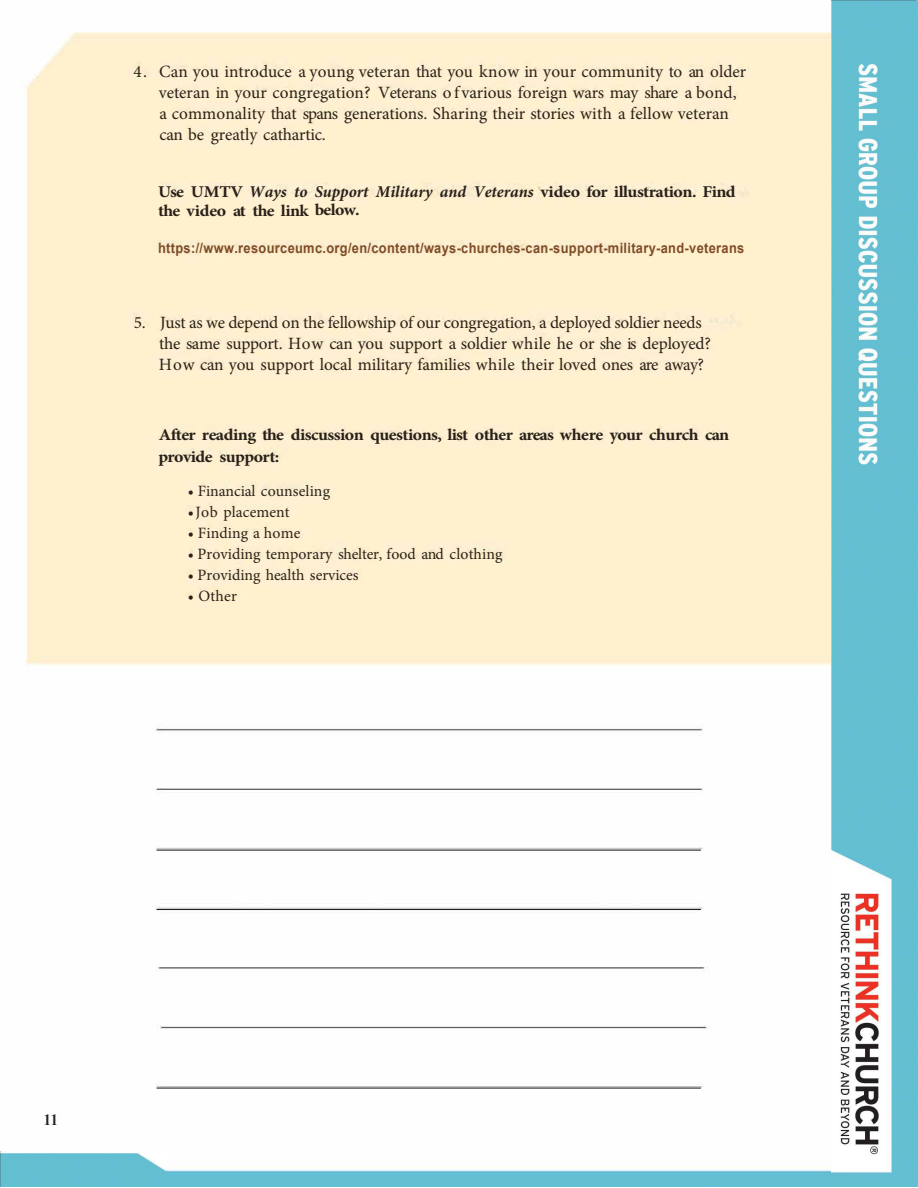
<style>
.page{position:relative;width:918px;height:1188px;background:#fff}
.page>*{position:absolute;margin:0;border:0;box-sizing:border-box;transform-origin:0 0}
.t1{font:17.25px/21.3px "Minion Pro";letter-spacing:-.015em;color:#2b2015}
.t2{font:17.25px/21.8px "Minion Pro";color:#2b2116}
.t3{font:17.25px/21.1px "Minion Pro";color:#2c2014}
.t4{font:700 16.5px/18.8px "Minion Pro";letter-spacing:-.03em;color:#29201a;scale:1.08 1}
.t5{font:700 16.5px/21.3px "Minion Pro";letter-spacing:-.03em;color:#282018;scale:1.08 1}
.t6{font:15.75px "Minion Pro";letter-spacing:.005em;color:#2d2217}
.t7{font:15.75px "Minion Pro";letter-spacing:-.005em;color:#2f2317}
.t8{font:15.75px "Minion Pro";letter-spacing:.005em;color:#2c2319}
.t9{font:15.75px "Minion Pro";letter-spacing:.005em;color:#2d2116}
.t10{font:15.75px "Minion Pro";letter-spacing:.005em;color:#2d2216}
.t11{font:15.75px "Minion Pro";letter-spacing:.015em;color:#2a2118}
.t12{font:700 15.75px "Times New Roman";color:#252525;scale:.91 1}
.t13{font:700 14.25px "Arial";letter-spacing:.025em;color:#7f4c27;scale:.9 1}
.s1{font-style:italic}
.s2{font-style:inherit}
</style>
<div class="page">
<img style="left:1px;top:0;width:917px;height:1186px">
<img style="left:0;top:1152px;width:166px;height:35px">
<img style="left:832px;top:0;width:83px;height:1187px">
<hr style="left:157px;top:850px;width:544px;height:1px;background:#202020">
<hr style="left:157px;top:909px;width:544px;height:1px;background:#1c1c1c">
<hr style="left:157px;top:1088px;width:544px;height:1px;background:#1c1c1c">
<p class="t2" style="left:159px;top:60px;width:589px;text-indent:-25px">4. Can you introduce a young veteran that you know in your community to an older veteran in your congregation? Veterans of various foreign wars may share a bond,</p>
<p class="t3" style="left:160px;top:103px;width:571px">a commonality that spans generations. Sharing their stories with a fellow veteran can be greatly cathartic.</p>
<p class="t4" style="left:158px;top:182px;width:536px">Use UMTV <span class="s1">Ways to Support Military and Veterans</span> video for illustration. Find the video at the link below.</p>
<p class="t13" style="left:158px;top:239px;width:653px">https://www.resourceumc.org/en/content/ways-churches-can-support-military-and-veterans</p>
<p class="t1" style="left:159px;top:312px;width:554px;text-indent:-25px">5. Just as we depend on the fellowship of our congregation, a deployed soldier needs the same support. How can you support a soldier while he or she is deployed?<br>How can you support local military families while their loved ones are away?</p>
<p class="t5" style="left:158px;top:424px;width:530px">After reading the discussion questions, list other areas where your church can provide support:</p>
<p class="t8" style="left:188px;top:481px;width:144px">• Financial counseling</p>
<p class="t9" style="left:188px;top:502px;width:103px">• Job placement</p>
<p class="t10" style="left:188px;top:522px;width:114px">• Finding a home</p>
<p class="t6" style="left:188px;top:543px;width:316px">• Providing temporary shelter, food and clothing</p>
<p class="t7" style="left:188px;top:564px;width:172px">• Providing health services</p>
<p class="t11" style="left:188px;top:585px;width:51px">• Other</p>
<p class="t12" style="left:44px;top:1109px;width:17px">1<span class="s2">1</span></p>
</div>
